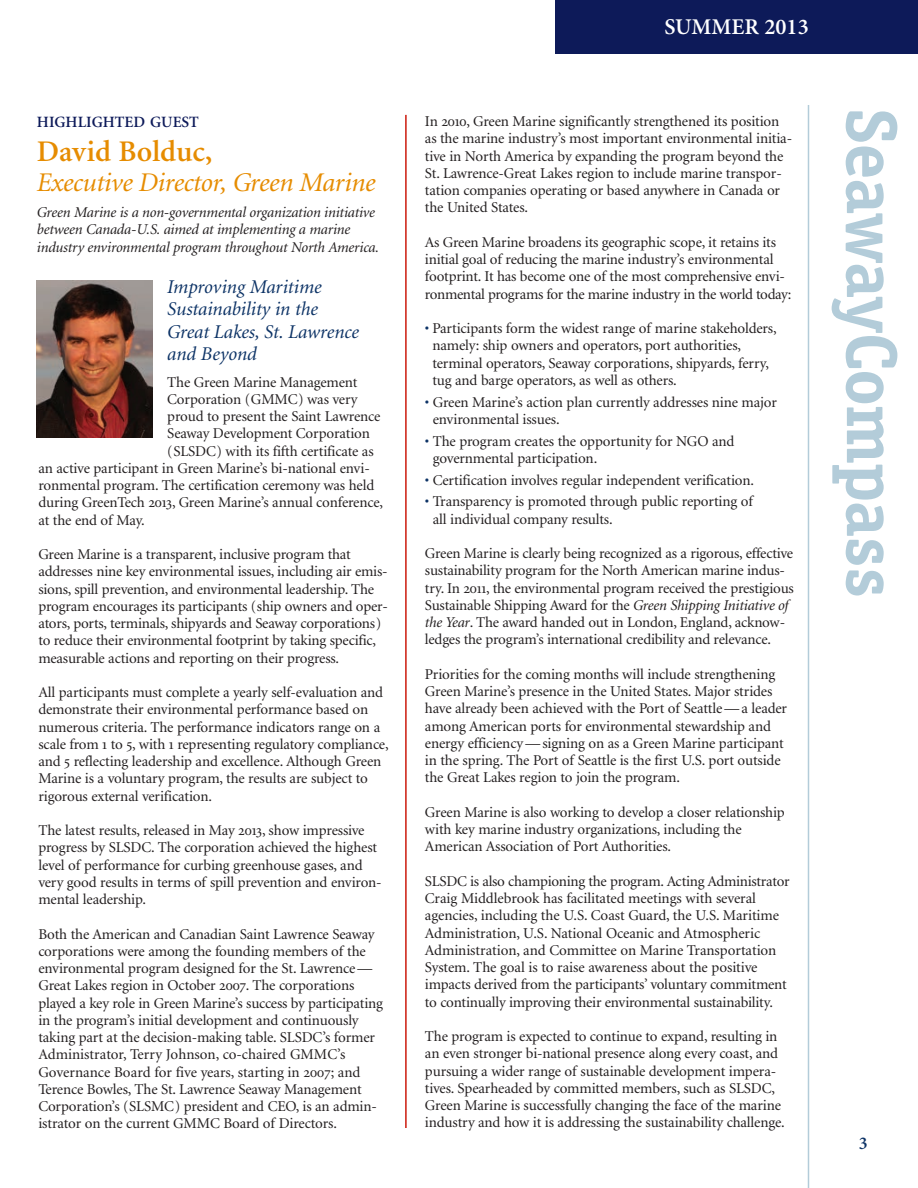
<style>
.page{position:relative;width:918px;height:1188px;background:#fff}
.page>*{position:absolute;margin:0;border:0;box-sizing:border-box;transform-origin:0 0}
.t1{font:700 72px "Officina Serif";letter-spacing:-.02em;color:#b3ccd9}
.t2{font:600 30px "Minion EDO";color:#e68c00}
.t3{font:italic 27px "Minion EDO";letter-spacing:-.015em;color:#e68c00}
.t4{font:600 22.5px "Minion Pro";color:#fff}
.t5{font:italic 19.5px/22.5px "Minion EDO";letter-spacing:-.005em;color:#0d3366}
.t6{font:600 18px "Minion Pro";color:#0d3366}
.t7{font:600 15.75px "Minion EDO";color:#0d1a59}
.t8{font:15px/17.2px "Minion EDO";letter-spacing:-.01em;color:#231f20}
.t9{font:italic 15px/17.2px "Minion EDO";letter-spacing:-.015em;color:#231f20}
.s1{color:#0d3366}
.s2{font-style:italic}
</style>
<div class="page">
<hr style="left:808px;top:105px;width:1px;height:1083px;background:#b3ccd9">
<div style="left:555px;top:0;width:363px;height:54px;background:#0d1a59"></div>
<hr style="left:405px;top:115px;width:2px;height:1013px;background:#cc1a0d">
<img style="left:37px;top:281px;width:115px;height:157px">
<p class="t7" style="left:37px;top:116px;width:163px">HIGHLIGHTED GUEST</p>
<h2 class="t2" style="left:37px;top:140px;width:177px">David Bolduc,</h2>
<h3 class="t3" style="left:37px;top:172px;width:340px">Executive Director, Green Marine</h3>
<p class="t9" style="left:37px;top:205px;width:344px">Green Marine is a non-governmental organization initiative between Canada-U.S. aimed at implementing a marine industry environmental program throughout North America.</p>
<h3 class="t5" style="left:167px;top:277px;width:193px">Improving Maritime<br>Sustainability in the<br>Great Lakes, St. Lawrence and Beyond</h3>
<p class="t8" style="left:167px;top:375px;width:192px">The Green Marine Management</p>
<p class="t8" style="left:167px;top:392px;width:192px">Corporation (GMMC) was very</p>
<p class="t8" style="left:167px;top:409px;width:215px">proud to present the Saint Lawrence</p>
<p class="t8" style="left:167px;top:426px;width:204px">Seaway Development Corporation</p>
<p class="t8" style="left:167px;top:444px;width:208px">(SLSDC) with its fifth certificate as</p>
<p class="t8" style="left:38px;top:461px;width:333px">an active participant in Green Marine’s bi-national envi-</p>
<p class="t8" style="left:38px;top:478px;width:337px">ronmental program. The certification ceremony was held</p>
<p class="t8" style="left:38px;top:495px;width:346px">during GreenTech 2013, Green Marine’s annual conference,</p>
<p class="t8" style="left:38px;top:513px;width:108px">at the end of May.</p>
<p class="t8" style="left:38px;top:547px;width:351px">Green Marine is a transparent, inclusive program that addresses nine key environmental issues, including air emis&shy;sions, spill prevention, and environmental leadership. The program encourages its participants (ship owners and oper&shy;ators, ports, terminals, shipyards and Seaway corporations) to reduce their environmental footprint by taking specific, measurable actions and reporting on their progress.</p>
<p class="t8" style="left:38px;top:685px;width:352px">All participants must complete a yearly self-evaluation and demonstrate their environmental performance based on numerous criteria. The performance indicators range on a scale from 1 to 5, with 1 representing regulatory compliance, and 5 reflecting leadership and excellence. Although Green Marine is a voluntary program, the results are subject to rigorous external verification.</p>
<p class="t8" style="left:38px;top:823px;width:345px">The latest results, released in May 2013, show impressive progress by SLSDC. The corporation achieved the highest level of performance for curbing greenhouse gases, and very good results in terms of spill prevention and environ&shy;mental leadership.</p>
<p class="t8" style="left:38px;top:927px;width:346px">Both the American and Canadian Saint Lawrence Seaway corporations were among the founding members of the environmental program designed for the St. Lawrence— Great Lakes region in October 2007. The corporations played a key role in Green Marine’s success by participating in the program’s initial development and continuously taking part at the decision-making table. SLSDC’s former Administrator, Terry Johnson, co-chaired GMMC’s Governance Board for five years, starting in 2007; and Terence Bowles, The St. Lawrence Seaway Management Corporation’s (SLSMC) president and CEO, is an admin - istrator on the current GMMC Board of Directors.</p>
<h3 class="t4" style="left:665px;top:19px;width:146px">SUMMER 2013</h3>
<p class="t8" style="left:425px;top:114px;width:369px">In 2010, Green Marine significantly strengthened its position as the marine industry’s most important environmental initia&shy;tive in North America by expanding the program beyond the St. Lawrence-Great Lakes region to include marine transpor - tation companies operating or based anywhere in Canada or the United States.</p>
<p class="t8" style="left:425px;top:235px;width:368px">As Green Marine broadens its geographic scope, it retains its initial goal of reducing the marine industry’s environmental footprint. It has become one of the most comprehensive envi&shy;ronmental programs for the marine industry in the world today:</p>
<p class="t8" style="left:432px;top:321px;width:346px;text-indent:-8px"><span class="s1">•</span> Participants form the widest range of marine stakeholders, namely: ship owners and operators, port authorities, terminal operators, Seaway corporations, shipyards, ferry, tug and barge operators, as well as others.</p>
<p class="t8" style="left:433px;top:394px;width:346px;text-indent:-8px"><span class="s1">•</span> Green Marine’s action plan currently addresses nine major environmental issues.</p>
<p class="t8" style="left:433px;top:433px;width:303px;text-indent:-8px"><span class="s1">•</span> The program creates the opportunity for NGO and governmental participation.</p>
<p class="t8" style="left:425px;top:472px;width:331px"><span class="s1">•</span> Certification involves regular independent verification.</p>
<p class="t8" style="left:433px;top:494px;width:322px;text-indent:-8px"><span class="s1">•</span> Transparency is promoted through public reporting of all individual company results.</p>
<p class="t8" style="left:425px;top:546px;width:370px">Green Marine is clearly being recognized as a rigorous, effective sustainability program for the North American marine indus&shy;try. In 2011, the environmental program received the prestigious Sustainable Shipping Award for the <span class="s2">Green Shipping Initiative of the Year</span>. The award handed out in London, England, acknow - ledges the program’s international credibility and relevance.</p>
<p class="t8" style="left:425px;top:667px;width:364px">Priorities for the coming months will include strengthening Green Marine’s presence in the United States. Major strides have already been achieved with the Port of Seattle—a leader among American ports for environmental stewardship and energy efficiency—signing on as a Green Marine participant in the spring. The Port of Seattle is the first U.S. port outside the Great Lakes region to join the program.</p>
<p class="t8" style="left:425px;top:805px;width:361px">Green Marine is also working to develop a closer relationship with key marine industry organizations, including the<br>American Association of Port Authorities.</p>
<p class="t8" style="left:425px;top:874px;width:366px">SLSDC is also championing the program. Acting Administrator Craig Middlebrook has facilitated meetings with several agencies, including the U.S. Coast Guard, the U.S. Maritime Administration, U.S. National Oceanic and Atmospheric Administration, and Committee on Marine Transportation System. The goal is to raise awareness about the positive impacts derived from the participants’ voluntary commitment to continually improving their environmental sustainability.</p>
<p class="t8" style="left:425px;top:1029px;width:361px">The program is expected to continue to expand, resulting in an even stronger bi-national presence along every coast, and pursuing a wider range of sustainable development impera&shy;tives. Spearheaded by committed members, such as SLSDC, Green Marine is successfully changing the face of the marine industry and how it is addressing the sustainability challenge.</p>
<h1 class="t1" style="left:899px;top:108px;width:492px;rotate:90deg">SeawayCompass</h1>
<p class="t6" style="left:859px;top:1136px;width:10px">3</p>
</div>
